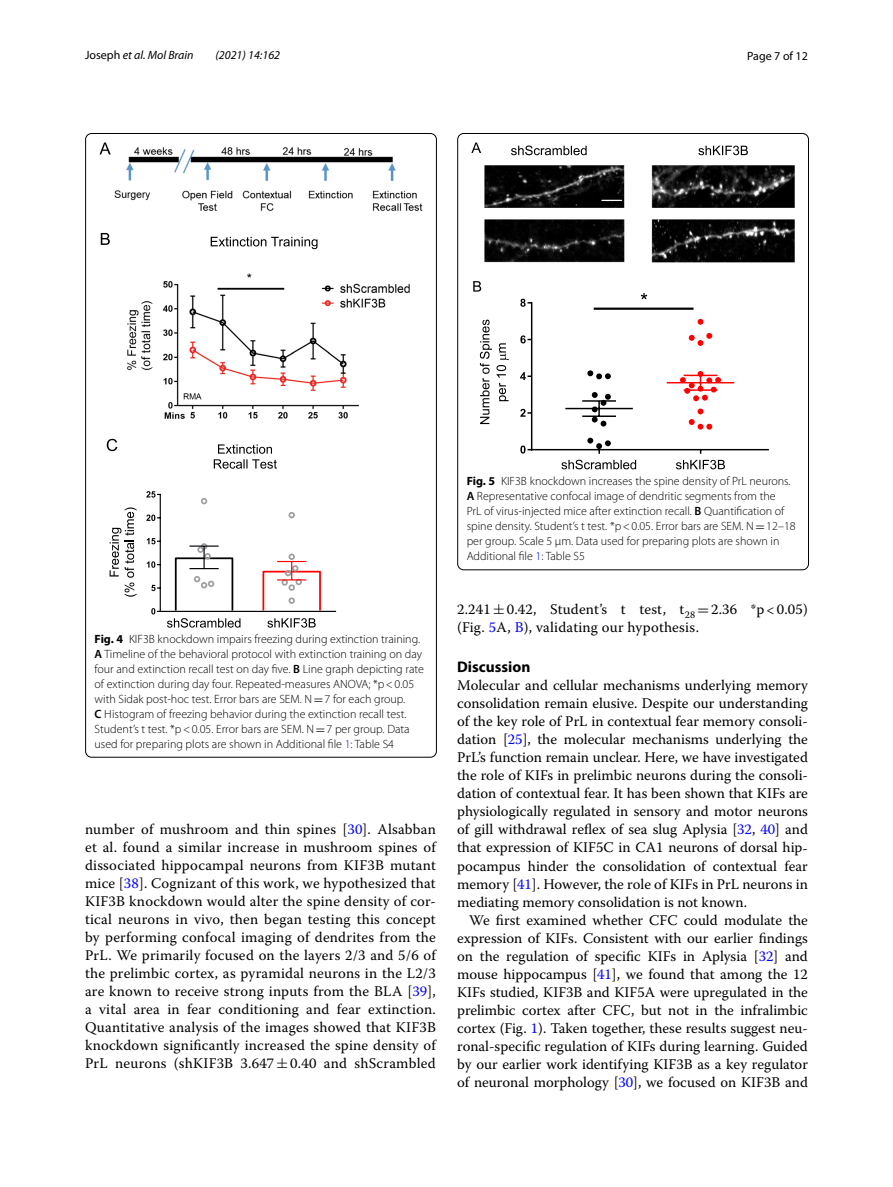
<style>
.page{position:relative;width:893px;height:1187px;background:#fff}
.page>*{position:absolute;margin:0;border:0;box-sizing:border-box;transform-origin:0 0}
.t1{font:700 15.45px "Myriad Pro";color:#000}
.t2{font:14.7px/18px "Warnock Pro";letter-spacing:.01em;color:#000;text-align:justify}
.t3{font:300 12px/15px "Myriad Pro";color:#000}
.t4{font:italic 12px "Myriad Pro";color:#000}
.t5{font:12px "Myriad Pro";color:#000}
.s1{font-style:normal}
.s2{font-weight:700}
.s3{font-weight:600}
.s4{font-family:"MTSY";font-weight:400}
.s5{color:#00f}
.s6{font-family:"MTSY"}
</style>
<div class="page">
<img style="left:114px;top:148px;width:308px;height:270px">
<svg style="left:101px;top:233px;width:9px;height:12px"></svg>
<svg style="left:100px;top:142px;width:11px;height:12px"></svg>
<svg style="left:107px;top:439px;width:10px;height:12px"></svg>
<div style="left:175px;top:557px;width:58px;height:54px;border:2px solid #000"></div>
<div style="left:262px;top:570px;width:59px;height:41px;border:2px solid #f00"></div>
<svg style="left:167px;top:618px;width:73px;height:9px"></svg>
<svg style="left:267px;top:618px;width:49px;height:9px"></svg>
<hr style="left:160px;top:610px;width:176px;height:2px;background:#000">
<hr style="left:160px;top:494px;width:1px;height:118px;background:#000">
<svg style="left:151px;top:608px;width:9px;height:6px"></svg>
<svg style="left:151px;top:585px;width:9px;height:6px"></svg>
<svg style="left:147px;top:561px;width:13px;height:6px"></svg>
<svg style="left:147px;top:538px;width:13px;height:6px"></svg>
<svg style="left:146px;top:514px;width:14px;height:7px"></svg>
<svg style="left:146px;top:491px;width:14px;height:6px"></svg>
<hr style="left:189px;top:545px;width:30px;height:1px;background:#000">
<svg style="left:193px;top:498px;width:22px;height:91px"></svg>
<hr style="left:189px;top:568px;width:30px;height:1px;background:#000">
<svg style="left:277px;top:512px;width:29px;height:92px"></svg>
<svg style="left:110px;top:507px;width:27px;height:89px"></svg>
<svg style="left:214px;top:444px;width:63px;height:24px"></svg>
<svg style="left:211px;top:237px;width:107px;height:12px"></svg>
<svg style="left:471px;top:142px;width:10px;height:11px"></svg>
<svg style="left:473px;top:281px;width:8px;height:10px"></svg>
<svg style="left:511px;top:145px;width:76px;height:10px"></svg>
<svg style="left:698px;top:146px;width:50px;height:9px"></svg>
<svg style="left:676px;top:460px;width:49px;height:9px"></svg>
<hr style="left:531px;top:449px;width:238px;height:1px;background:#000">
<hr style="left:531px;top:302px;width:1px;height:148px;background:#000">
<svg style="left:520px;top:445px;width:12px;height:8px"></svg>
<svg style="left:520px;top:409px;width:11px;height:8px"></svg>
<svg style="left:520px;top:372px;width:11px;height:8px"></svg>
<svg style="left:520px;top:335px;width:11px;height:8px"></svg>
<svg style="left:520px;top:299px;width:11px;height:8px"></svg>
<hr style="left:582px;top:400px;width:34px;height:1px;background:#000">
<hr style="left:582px;top:415px;width:34px;height:2px;background:#000">
<hr style="left:565px;top:408px;width:68px;height:1px;background:#000">
<svg style="left:592px;top:392px;width:19px;height:34px"></svg>
<svg style="left:561px;top:437px;width:75px;height:32px"></svg>
<svg style="left:587px;top:370px;width:24px;height:9px"></svg>
<hr style="left:667px;top:382px;width:67px;height:1px;background:#f00">
<svg style="left:698px;top:319px;width:5px;height:6px"></svg>
<svg style="left:689px;top:408px;width:23px;height:21px"></svg>
<svg style="left:689px;top:333px;width:23px;height:13px"></svg>
<svg style="left:680px;top:371px;width:41px;height:30px"></svg>
<svg style="left:480px;top:319px;width:29px;height:105px"></svg>
<hr style="left:594px;top:307px;width:99px;height:3px;background:#000">
<svg style="left:641px;top:293px;width:6px;height:6px"></svg>
<img style="left:484px;top:165px;width:311px;height:98px">
<div style="left:457px;top:133px;width:352px;height:437px;border:1px solid #000;border-radius:6px"></div>
<p class="t4" style="left:85px;top:48px;width:110px"><span class="s1">Joseph</span> et al. Mol Brain</p>
<p class="t4" style="left:215px;top:48px;width:66px">(2021) 14:162</p>
<p class="t5" style="left:747px;top:48px;width:62px">Page 7 of 12</p>
<p class="t3" style="left:95px;top:631px;width:331px"><span class="s2">Fig. 4</span> KIF3B knockdown impairs freezing during extinction training.<br><span class="s3">A</span> Timeline of the behavioral protocol with extinction training on day four and extinction recall test on day five. <span class="s3">B</span> Line graph depicting rate of extinction during day four. Repeated-measures ANOVA; *p&lt;0.05 with Sidak post-hoc test. Error bars are SEM. N<span class="s4">=</span>7 for each group.<br><span class="s3">C</span> Histogram of freezing behavior during the extinction recall test.<br>Student’s t test. *p&lt;0.05. Error bars are SEM. N<span class="s4">=</span>7 per group. Data used for preparing plots are shown in Additional file <span class="s5">1</span>: Table S4</p>
<p class="t2" style="left:85px;top:819px;width:352px">number of mushroom and thin spines [<span class="s5">30</span>]. Alsabban et al. found a similar increase in mushroom spines of dissociated hippocampal neurons from KIF3B mutant mice [<span class="s5">38</span>]. Cognizant of this work, we hypothesized that KIF3B knockdown would alter the spine density of cor&shy;tical neurons in vivo, then began testing this concept by performing confocal imaging of dendrites from the PrL. We primarily focused on the layers 2/3 and 5/6 of the prelimbic cortex, as pyramidal neurons in the L2/3 are known to receive strong inputs from the BLA [<span class="s5">39</span>], a vital area in fear conditioning and fear extinction.<br>Quantitative analysis of the images showed that KIF3B knockdown significantly increased the spine density of PrL neurons (shKIF3B 3.647<span class="s6">±</span>0.40 and shScrambled</p>
<p class="t3" style="left:467px;top:473px;width:331px"><span class="s2">Fig. 5</span> KIF3B knockdown increases the spine density of PrL neurons.<br><span class="s3">A</span> Representative confocal image of dendritic segments from the<br>PrL of virus-injected mice after extinction recall. <span class="s3">B</span> Quantification of spine density. Student’s t test. *p&lt;0.05. Error bars are SEM. N<span class="s4">=</span>12–18 per group. Scale 5 µm. Data used for preparing plots are shown in Additional file <span class="s5">1</span>: Table S5</p>
<p class="t2" style="left:457px;top:600px;width:352px">2.241<span class="s6">±</span>0.42, Student’s t test, t<sub>28</sub> <span class="s6">=</span>2.36 *p &lt; 0.05) (Fig. <span class="s5">5</span>A, <span class="s5">B</span>), validating our hypothesis.</p>
<p class="t1" style="left:457px;top:657px;width:75px">Discussion</p>
<p class="t2" style="left:457px;top:676px;width:352px">Molecular and cellular mechanisms underlying memory consolidation remain elusive. Despite our understanding of the key role of PrL in contextual fear memory consoli&shy;dation [<span class="s5">25</span>], the molecular mechanisms underlying the PrL’s function remain unclear. Here, we have investigated the role of KIFs in prelimbic neurons during the consoli&shy;dation of contextual fear. It has been shown that KIFs are physiologically regulated in sensory and motor neurons of gill withdrawal reflex of sea slug Aplysia [<span class="s5">32</span>, <span class="s5">40</span>] and that expression of KIF5C in CA1 neurons of dorsal hip&shy;pocampus hinder the consolidation of contextual fear memory [<span class="s5">41</span>]. However, the role of KIFs in PrL neurons in mediating memory consolidation is not known.</p>
<p class="t2" style="left:457px;top:910px;width:352px;text-indent:12px">We first examined whether CFC could modulate the expression of KIFs. Consistent with our earlier findings on the regulation of specific KIFs in Aplysia [<span class="s5">32</span>] and mouse hippocampus [<span class="s5">41</span>], we found that among the 12<br>KIFs studied, KIF3B and KIF5A were upregulated in the prelimbic cortex after CFC, but not in the infralimbic cortex (Fig. <span class="s5">1</span>). Taken together, these results suggest neu&shy;ronal-specific regulation of KIFs during learning. Guided by our earlier work identifying KIF3B as a key regulator of neuronal morphology [<span class="s5">30</span>], we focused on KIF3B and</p>
</div>
